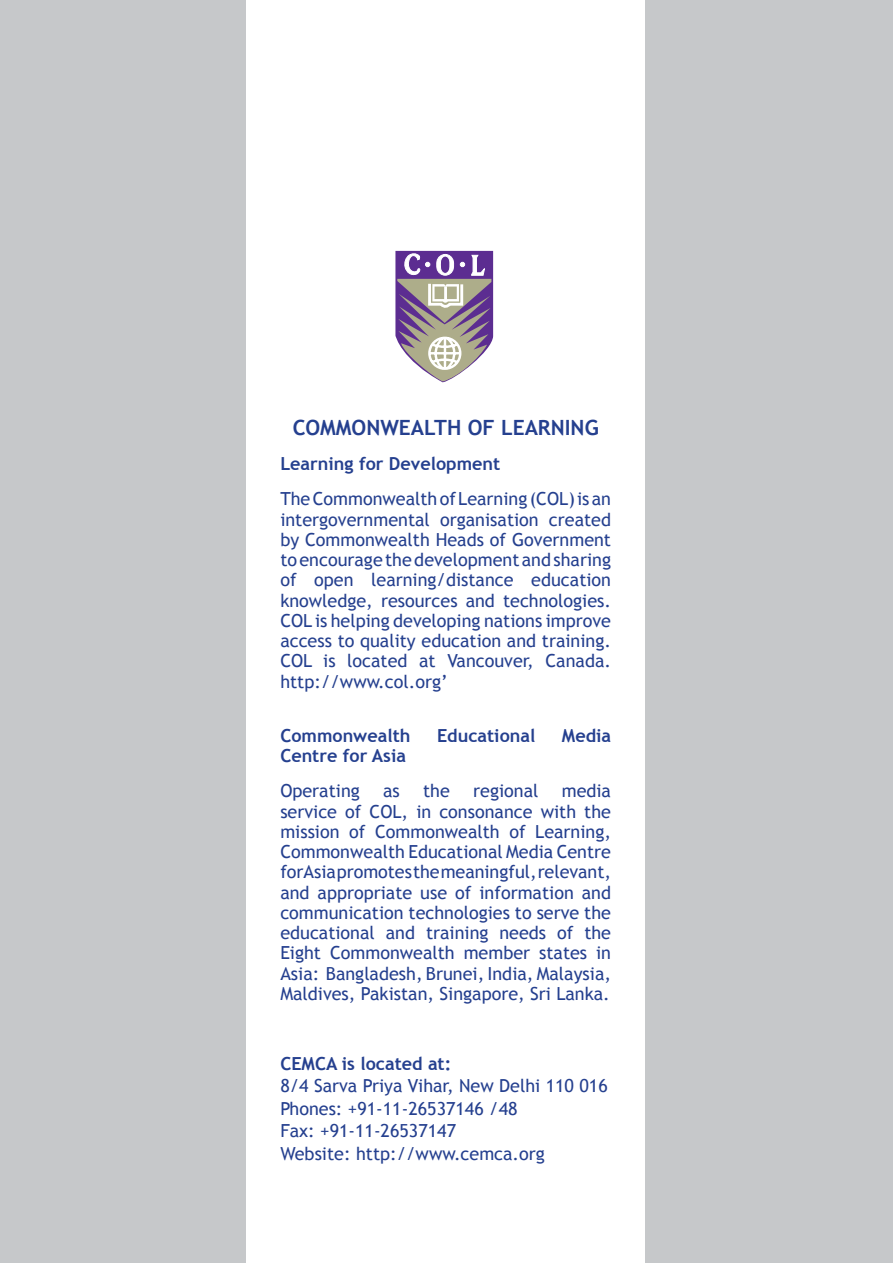
<style>
.page{position:relative;width:893px;height:1263px;background:#c6c8ca}
.page>*{position:absolute;margin:0;border:0;box-sizing:border-box;transform-origin:0 0}
.t1{font:700 21px "Trebuchet MS";color:#25408f}
.t2{font:18px/20.2px "Trebuchet MS";color:#25408f;text-align:justify}
.t3{font:700 18px "Trebuchet MS";color:#25408f}
</style>
<div class="page">
<div style="left:247px;top:0;width:398px;height:1263px;background:#fff"></div>
<svg style="left:395px;top:251px;width:98px;height:131px"></svg>
<div style="left:434px;top:286px;width:23px;height:13px;border:1px solid #fff"></div>
<p class="t1" style="left:293px;top:414px;width:308px">Commonwealth of Learning</p>
<p class="t3" style="left:280px;top:453px;width:221px">Learning for Development</p>
<p class="t2" style="left:280px;top:489px;width:332px">The Commonwealth of Learning (COL) is an intergovernmental organisation created by Commonwealth Heads of Government to encourage the development and sharing of open learning/distance education knowledge, resources and technologies.<br>COL is helping developing nations improve access to quality education and training.<br>COL is located at Vancouver, Canada. http://www.col.org’</p>
<p class="t3" style="left:280px;top:724px;width:132px">Commonwealth</p>
<p class="t3" style="left:437px;top:724px;width:100px">Educational</p>
<p class="t3" style="left:562px;top:724px;width:51px">Media</p>
<p class="t3" style="left:280px;top:744px;width:127px">Centre for Asia</p>
<p class="t2" style="left:280px;top:781px;width:81px">Operating</p>
<p class="t2" style="left:383px;top:781px;width:18px">as</p>
<p class="t2" style="left:423px;top:781px;width:28px">the</p>
<p class="t2" style="left:473px;top:781px;width:67px">regional</p>
<p class="t2" style="left:280px;top:781px;width:332px;text-indent:281px">media service of COL, in consonance with the mission of Commonwealth of Learning, Commonwealth Educational Media Centre for Asia promotes the meaningful, relevant, and appropriate use of information and communication technologies to serve the educational and training needs of the Eight Commonwealth member states in Asia: Bangladesh, Brunei, India, Malaysia, Maldives, Pakistan, Singapore, Sri Lanka.</p>
<p class="t3" style="left:280px;top:1052px;width:173px">CEMCA is located at:</p>
<p class="t2" style="left:280px;top:1075px;width:329px;line-height:22.4px;text-align:left">8/4 Sarva Priya Vihar, New Delhi 110 016<br>Phones: +91-11-26537146 /48<br>Fax: +91-11-26537147<br>Website: http://www.cemca.org</p>
</div>
